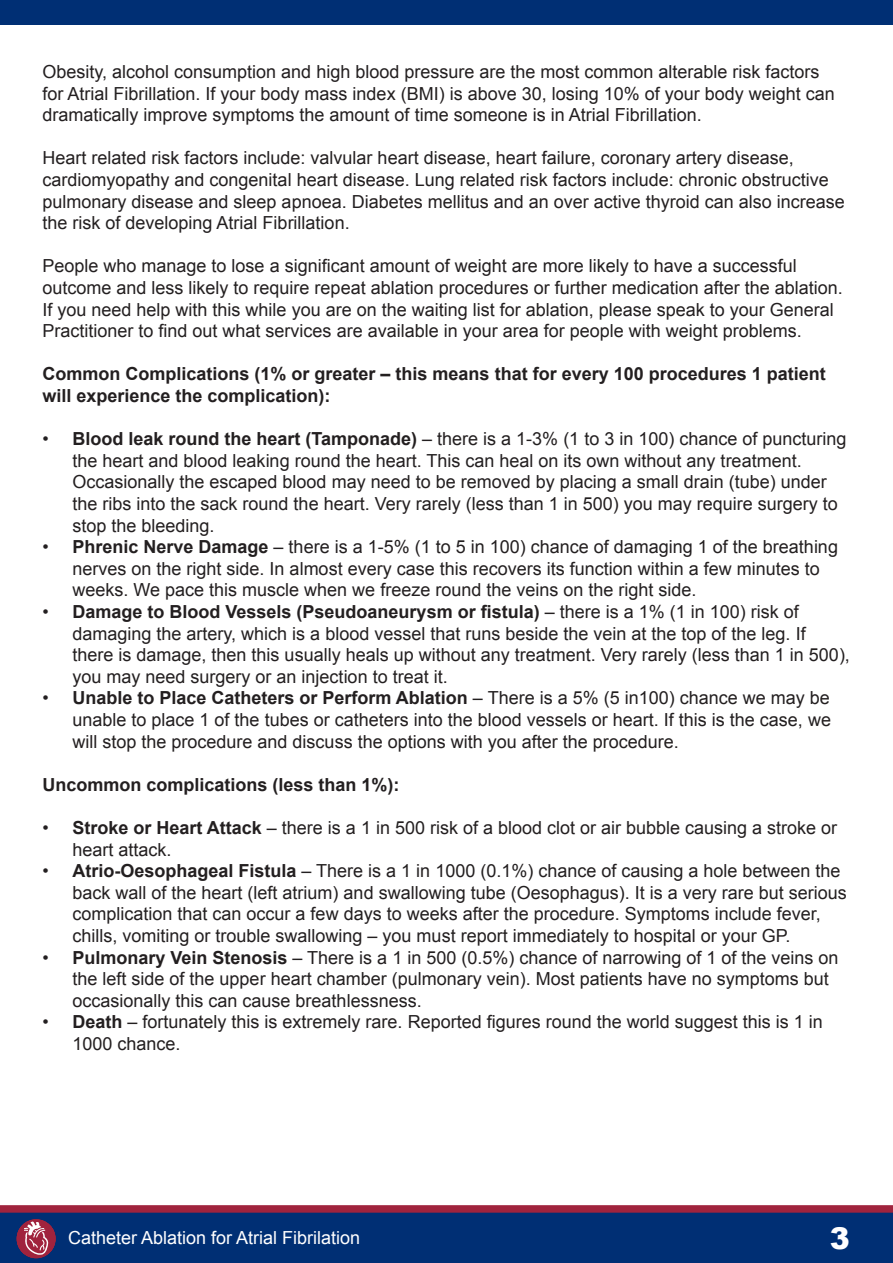
<style>
.page{position:relative;width:893px;height:1263px;background:#fff}
.page>*{position:absolute;margin:0;border:0;box-sizing:border-box;transform-origin:0 0}
.t1{font:900 30px "Arial";color:#fff}
.t2{font:18px/21.6px "Arial";color:#231f20}
.t3{font:700 18px/21.6px "Arial";color:#231f20}
.t4{font:18px "Arial";color:#fff}
.s1{font-weight:700}
</style>
<div class="page">
<div style="left:0;top:1208px;width:893px;height:55px;background:#002f74"></div>
<div style="left:0;top:1205px;width:893px;height:8px;background:#a0233d"></div>
<div style="left:17px;top:1219px;width:39px;height:39px;background:#a0233d;border-radius:50%"></div>
<svg style="left:24px;top:1221px;width:25px;height:34px"></svg>
<div style="left:0;top:0;width:893px;height:25px;background:#002f74"></div>
<p class="t2" style="left:43px;top:61px;width:794px">Obesity, alcohol consumption and high blood pressure are the most common alterable risk factors for Atrial Fibrillation. If your body mass index (BMI) is above 30, losing 10% of your body weight can dramatically improve symptoms the amount of time someone is in Atrial Fibrillation.</p>
<p class="t2" style="left:43px;top:147px;width:804px">Heart related risk factors include: valvular heart disease, heart failure, coronary artery disease, cardiomyopathy and congenital heart disease. Lung related risk factors include: chronic obstructive pulmonary disease and sleep apnoea. Diabetes mellitus and an over active thyroid can also increase the risk of developing Atrial Fibrillation.</p>
<p class="t2" style="left:43px;top:255px;width:802px">People who manage to lose a significant amount of weight are more likely to have a successful outcome and less likely to require repeat ablation procedures or further medication after the ablation.<br>If you need help with this while you are on the waiting list for ablation, please speak to your General Practitioner to find out what services are available in your area for people with weight problems.</p>
<p class="t3" style="left:43px;top:364px;width:785px">Common Complications (1% or greater – this means that for every 100 procedures 1 patient will experience the complication):</p>
<p class="t2" style="left:73px;top:428px;width:775px;text-indent:-30px">• <span class="s1">Blood leak round the heart (Tamponade)</span> – there is a 1-3% (1 to 3 in 100) chance of puncturing the heart and blood leaking round the heart. This can heal on its own without any treatment.<br>Occasionally the escaped blood may need to be removed by placing a small drain (tube) under the ribs into the sack round the heart. Very rarely (less than 1 in 500) you may require surgery to stop the bleeding.</p>
<p class="t2" style="left:73px;top:536px;width:767px;text-indent:-30px">• <span class="s1">Phrenic Nerve Damage</span> – there is a 1-5% (1 to 5 in 100) chance of damaging 1 of the breathing nerves on the right side. In almost every case this recovers its function within a few minutes to weeks. We pace this muscle when we freeze round the veins on the right side.</p>
<p class="t2" style="left:73px;top:601px;width:779px;text-indent:-30px">• <span class="s1">Damage to Blood Vessels (Pseudoaneurysm or fistula)</span> – there is a 1% (1 in 100) risk of damaging the artery, which is a blood vessel that runs beside the vein at the top of the leg. If there is damage, then this usually heals up without any treatment. Very rarely (less than 1 in 500), you may need surgery or an injection to treat it.</p>
<p class="t2" style="left:73px;top:687px;width:760px;text-align:justify;text-indent:-30px">• <span class="s1">Unable to Place Catheters or Perform Ablation</span> – There is a 5% (5 in100) chance we may be unable to place 1 of the tubes or catheters into the blood vessels or heart. If this is the case, we will stop the procedure and discuss the options with you after the procedure.</p>
<p class="t3" style="left:43px;top:774px;width:359px">Uncommon complications (less than 1%):</p>
<p class="t2" style="left:73px;top:817px;width:766px;text-indent:-30px">• <span class="s1">Stroke or Heart Attack</span> – there is a 1 in 500 risk of a blood clot or air bubble causing a stroke or heart attack.</p>
<p class="t2" style="left:73px;top:860px;width:776px;text-indent:-30px">• <span class="s1">Atrio-Oesophageal Fistula</span> – There is a 1 in 1000 (0.1%) chance of causing a hole between the back wall of the heart (left atrium) and swallowing tube (Oesophagus). It is a very rare but serious complication that can occur a few days to weeks after the procedure. Symptoms include fever, chills, vomiting or trouble swallowing – you must report immediately to hospital or your GP.</p>
<p class="t2" style="left:73px;top:947px;width:768px;text-indent:-30px">• <span class="s1">Pulmonary Vein Stenosis</span> – There is a 1 in 500 (0.5%) chance of narrowing of 1 of the veins on the left side of the upper heart chamber (pulmonary vein). Most patients have no symptoms but occasionally this can cause breathlessness.</p>
<p class="t2" style="left:73px;top:1011px;width:752px;text-indent:-30px">• <span class="s1">Death</span> – fortunately this is extremely rare. Reported figures round the world suggest this is 1 in<br>1000 chance.</p>
<p class="t4" style="left:68px;top:1226px;width:294px">Catheter Ablation for Atrial Fibrilation</p>
<h1 class="t1" style="left:830px;top:1216px;width:22px">3</h1>
</div>
